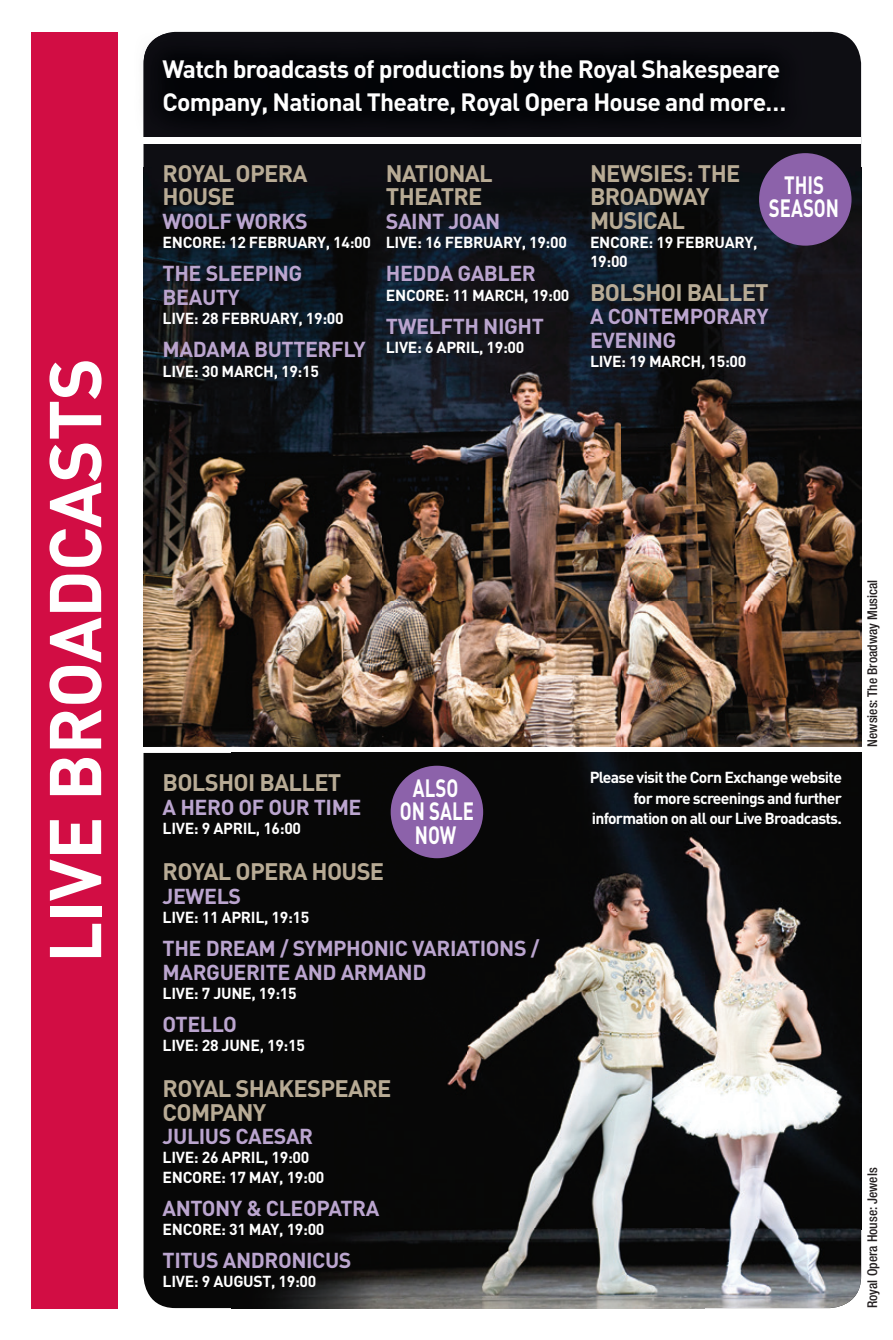
<style>
.page{position:relative;width:893px;height:1340px;background:#fff}
.page>*{position:absolute;margin:0;border:0;box-sizing:border-box;transform-origin:0 0}
.t1{font:700 72px "DIN";letter-spacing:-.01em;color:#fff}
.t2{font:700 24.75px/32.6px "DIN";letter-spacing:-.03em;color:#fff}
.t3{font:700 24.75px/23.6px "DIN";color:#fff;text-align:center;scale:.75 1}
.t4{font:700 23.62px/23.6px "DIN";letter-spacing:-.03em;color:#b8ab95}
.t5{font:700 21.38px/23.6px "DIN";letter-spacing:-.02em;color:#bba5cf}
.t6{font:700 15.75px/19.1px "DIN";letter-spacing:-.02em;color:#fff}
.t7{font:700 15.75px/20.2px "DIN";letter-spacing:-.045em;color:#fff;text-align:right}
.t8{font:500 condensed 13.5px "Helvetica Neue LT Std";color:#231f20}
</style>
<div class="page">
<div style="left:144px;top:32px;width:717px;height:136px;background:#0e0e13"></div>
<img style="left:144px;top:168px;width:717px;height:578px">
<div style="left:144px;top:753px;width:88px;height:554px;background:#070707"></div>
<img style="left:232px;top:753px;width:629px;height:554px">
<div style="left:32px;top:32px;width:86px;height:1275px;background:#d20d44"></div>
<img style="left:144px;top:32px;width:669px;height:105px">
<div style="left:144px;top:137px;width:717px;height:7px;background:#fff"></div>
<div style="left:391px;top:765px;width:92px;height:93px;background:#8c62aa;border-radius:50%"></div>
<div style="left:759px;top:153px;width:92px;height:93px;background:#8c62aa;border-radius:50%"></div>
<h1 class="t1" style="left:28px;top:963px;width:606px;rotate:-90deg">LIVE BROADCASTS</h1>
<h2 class="t2" style="left:163px;top:52px;width:625px">Watch broadcasts of productions by the Royal Shakespeare<br>Company, National Theatre, Royal Opera House and more…</h2>
<h3 class="t4" style="left:163px;top:160px;width:146px">ROYAL OPERA<br>HOUSE</h3>
<h3 class="t5" style="left:163px;top:209px;width:147px">WOOLF WORKS</h3>
<p class="t6" style="left:163px;top:232px;width:210px">ENCORE: 12 FEBRUARY, 14:00</p>
<h3 class="t5" style="left:163px;top:261px;width:141px">THE SLEEPING<br>BEAUTY</h3>
<p class="t6" style="left:163px;top:308px;width:183px">LIVE: 28 FEBRUARY, 19:00</p>
<h3 class="t5" style="left:163px;top:337px;width:205px">MADAMA BUTTERFLY</h3>
<p class="t6" style="left:163px;top:360px;width:158px">LIVE: 30 MARCH, 19:15</p>
<h3 class="t4" style="left:386px;top:160px;width:108px">NATIONAL<br>THEATRE</h3>
<h3 class="t5" style="left:386px;top:209px;width:116px">SAINT JOAN</h3>
<p class="t6" style="left:386px;top:232px;width:183px">LIVE: 16 FEBRUARY, 19:00</p>
<h3 class="t5" style="left:386px;top:261px;width:151px">HEDDA GABLER</h3>
<p class="t6" style="left:386px;top:284px;width:185px">ENCORE: 11 MARCH, 19:00</p>
<h3 class="t5" style="left:386px;top:313px;width:160px">TWELFTH NIGHT</h3>
<p class="t6" style="left:386px;top:337px;width:140px">LIVE: 6 APRIL, 19:00</p>
<h3 class="t4" style="left:590px;top:160px;width:152px">NEWSIES: THE<br>BROADWAY<br>MUSICAL</h3>
<p class="t6" style="left:590px;top:232px;width:169px">ENCORE: 19 FEBRUARY,<br>19:00</p>
<h3 class="t4" style="left:590px;top:279px;width:180px">BOLSHOI BALLET</h3>
<h3 class="t5" style="left:590px;top:304px;width:180px">A CONTEMPORARY<br>EVENING</h3>
<p class="t6" style="left:590px;top:351px;width:158px">LIVE: 19 MARCH, 15:00</p>
<h2 class="t3" style="left:769px;top:172px;width:95px">THIS<br>SEASON</h2>
<h2 class="t3" style="left:400px;top:774px;width:100px">ALSO<br>ON SALE<br>NOW</h2>
<p class="t7" style="left:590px;top:766px;width:254px">Please visit the Corn Exchange website for more screenings and further information on all our Live Broadcasts.</p>
<h3 class="t4" style="left:163px;top:769px;width:180px">BOLSHOI BALLET</h3>
<h3 class="t5" style="left:163px;top:794px;width:200px">A HERO OF OUR TIME</h3>
<p class="t6" style="left:163px;top:818px;width:140px">LIVE: 9 APRIL, 16:00</p>
<h3 class="t4" style="left:163px;top:858px;width:223px">ROYAL OPERA HOUSE</h3>
<h3 class="t5" style="left:163px;top:883px;width:80px">JEWELS</h3>
<p class="t6" style="left:163px;top:906px;width:148px">LIVE: 11 APRIL, 19:15</p>
<h3 class="t5" style="left:163px;top:935px;width:378px">THE DREAM / SYMPHONIC VARIATIONS /<br>MARGUERITE AND ARMAND</h3>
<p class="t6" style="left:163px;top:982px;width:136px">LIVE: 7 JUNE, 19:15</p>
<h3 class="t5" style="left:163px;top:1011px;width:76px">OTELLO</h3>
<p class="t6" style="left:163px;top:1035px;width:144px">LIVE: 28 JUNE, 19:15</p>
<h3 class="t4" style="left:163px;top:1075px;width:230px">ROYAL SHAKESPEARE<br>COMPANY</h3>
<h3 class="t5" style="left:163px;top:1123px;width:152px">JULIUS CAESAR</h3>
<p class="t6" style="left:163px;top:1147px;width:163px">LIVE: 26 APRIL, 19:00<br>ENCORE: 17 MAY, 19:00</p>
<h3 class="t5" style="left:163px;top:1195px;width:218px">ANTONY &amp; CLEOPATRA</h3>
<p class="t6" style="left:163px;top:1218px;width:163px">ENCORE: 31 MAY, 19:00</p>
<h3 class="t5" style="left:163px;top:1247px;width:190px">TITUS ANDRONICUS</h3>
<p class="t6" style="left:163px;top:1271px;width:155px">LIVE: 9 AUGUST, 19:00</p>
<p class="t8" style="left:864px;top:746px;width:168px;rotate:-90deg">Newsies: The Broadway Musical</p>
<p class="t8" style="left:864px;top:1307px;width:142px;rotate:-90deg">Royal Opera House: Jewels</p>
</div>
